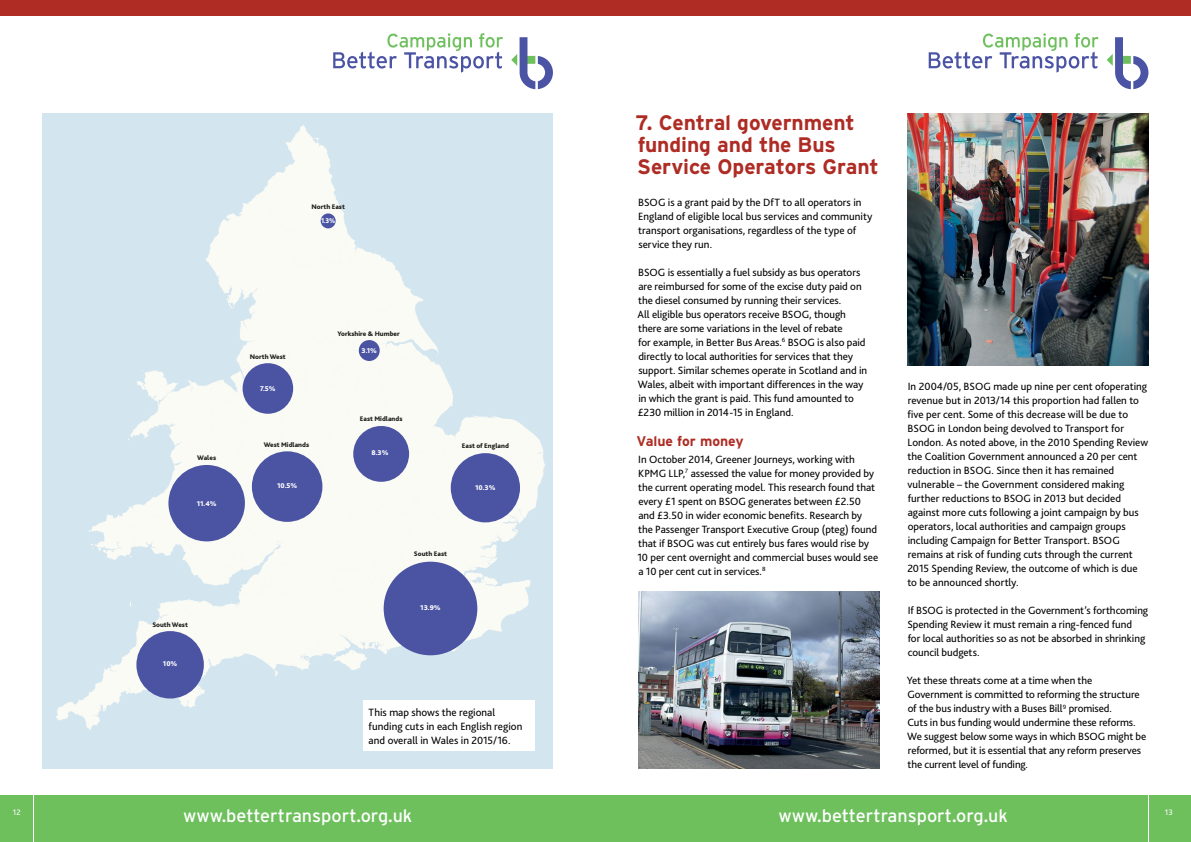
<style>
.page{position:relative;width:1191px;height:842px;background:#fff}
.page>*{position:absolute;margin:0;border:0;box-sizing:border-box;transform-origin:0 0}
.t1{font:700 21px/22px "Interstate";letter-spacing:-.005em;color:#ae2c24}
.t2{font:18px "Interstate";color:#fff}
.t3{font:700 14px "Interstate";color:#ae2c24}
.t4{font:11px/14px "Bliss 2";letter-spacing:-.005em;color:#000}
.t5{font:8.3px "Bliss 2";color:#fff}
.t6{font:800 7.3px "Bliss 2";color:#fff}
.t7{font:800 7.3px "Bliss 2";color:#fff;scale:.9 1}
.t8{font:800 6.9px "Bliss 2";color:#1d1d1b}
</style>
<div class="page">
<div style="left:1149px;top:795px;width:42px;height:47px;background:#6ec05d"></div>
<div style="left:595px;top:795px;width:553px;height:47px;background:#6ec05d"></div>
<div style="left:0;top:795px;width:33px;height:47px;background:#6ec05d"></div>
<div style="left:34px;top:795px;width:561px;height:47px;background:#6ec05d"></div>
<div style="left:595px;top:0;width:596px;height:16px;background:#ae2c24"></div>
<div style="left:0;top:0;width:595px;height:16px;background:#ae2c24"></div>
<svg style="left:928px;top:33px;width:170px;height:40px"></svg>
<svg style="left:1107px;top:37px;width:41px;height:52px"></svg>
<svg style="left:333px;top:33px;width:170px;height:40px"></svg>
<svg style="left:511px;top:37px;width:42px;height:52px"></svg>
<img style="left:43px;top:113px;width:510px;height:655px">
<div style="left:321px;top:213px;width:15px;height:15px;background:#4b54a3;border-radius:7px"></div>
<div style="left:243px;top:363px;width:50px;height:51px;background:#4b54a3;border-radius:25px"></div>
<div style="left:359px;top:340px;width:21px;height:21px;background:#4b54a3;border-radius:10px"></div>
<div style="left:353px;top:426px;width:56px;height:56px;background:#4b54a3;border-radius:28px"></div>
<div style="left:252px;top:451px;width:70px;height:71px;background:#4b54a3;border-radius:35px"></div>
<div style="left:451px;top:453px;width:69px;height:69px;background:#4b54a3;border-radius:35px"></div>
<div style="left:384px;top:562px;width:93px;height:93px;background:#4b54a3;border-radius:47px"></div>
<div style="left:136px;top:631px;width:68px;height:67px;background:#4b54a3;border-radius:34px"></div>
<div style="left:168px;top:465px;width:77px;height:76px;background:#4b54a3;border-radius:38px"></div>
<div style="left:363px;top:700px;width:171px;height:51px;background:#fff"></div>
<img style="left:907px;top:113px;width:241px;height:253px">
<img style="left:638px;top:591px;width:241px;height:177px">
<p class="t8" style="left:311px;top:203px;width:35px">North East</p>
<p class="t7" style="left:321px;top:216px;width:17px">1.3%</p>
<p class="t8" style="left:197px;top:454px;width:20px">Wales</p>
<p class="t6" style="left:197px;top:499px;width:21px">11.4%</p>
<p class="t8" style="left:152px;top:620px;width:37px">South West</p>
<p class="t6" style="left:163px;top:659px;width:16px">10%</p>
<p class="t8" style="left:337px;top:329px;width:64px">Yorkshire &amp; Humber</p>
<p class="t8" style="left:250px;top:352px;width:37px">North West</p>
<p class="t6" style="left:361px;top:346px;width:17px">3.1%</p>
<p class="t6" style="left:260px;top:384px;width:17px">7.5%</p>
<p class="t8" style="left:360px;top:414px;width:44px">East Midlands</p>
<p class="t8" style="left:264px;top:440px;width:47px">West Midlands</p>
<p class="t6" style="left:371px;top:448px;width:19px">8.3%</p>
<p class="t8" style="left:462px;top:442px;width:49px">East of England</p>
<p class="t6" style="left:277px;top:481px;width:22px">10.5%</p>
<p class="t6" style="left:475px;top:483px;width:22px">10.3%</p>
<p class="t8" style="left:414px;top:550px;width:35px">South East</p>
<p class="t6" style="left:420px;top:603px;width:22px">13.9%</p>
<p class="t4" style="left:369px;top:705px;width:155px">This map shows the regional funding cuts in each English region and overall in Wales in 2015/16.</p>
<h1 class="t1" style="left:635px;top:112px;width:244px">7. Central government funding and the Bus<br>Service Operators Grant</h1>
<p class="t4" style="left:638px;top:195px;width:236px">BSOG is a grant paid by the DfT to all operators in England of eligible local bus services and community transport organisations, regardless of the type of service they run.</p>
<p class="t4" style="left:637px;top:265px;width:231px">BSOG is essentially a fuel subsidy as bus operators are reimbursed for some of the excise duty paid on the diesel consumed by running their services.<br>All eligible bus operators receive BSOG, though there are some variations in the level of rebate<br>for example, in Better Bus Areas.<sup>6</sup> BSOG is also paid directly to local authorities for services that they support. Similar schemes operate in Scotland and in Wales, albeit with important differences in the way in which the grant is paid. This fund amounted to £230 million in 2014-15 in England.</p>
<p class="t3" style="left:636px;top:433px;width:109px">Value for money</p>
<p class="t4" style="left:637px;top:452px;width:242px">In October 2014, Greener Journeys, working with KPMG LLP,<sup>7</sup> assessed the value for money provided by the current operating model. This research found that every £1 spent on BSOG generates between £2.50 and £3.50 in wider economic benefits. Research by the Passenger Transport Executive Group (pteg) found that if BSOG was cut entirely bus fares would rise by 10 per cent overnight and commercial buses would see a 10 per cent cut in services.<sup>8</sup></p>
<p class="t4" style="left:907px;top:379px;width:242px">In 2004/05, BSOG made up nine per cent ofoperating revenue but in 2013/14 this proportion had fallen to five per cent. Some of this decrease will be due to BSOG in London being devolved to Transport for London. As noted above, in the 2010 Spending Review the Coalition Government announced a 20 per cent reduction in BSOG. Since then it has remained vulnerable – the Government considered making further reductions to BSOG in 2013 but decided against more cuts following a joint campaign by bus operators, local authorities and campaign groups including Campaign for Better Transport. BSOG remains at risk of funding cuts through the current 2015 Spending Review, the outcome of which is due to be announced shortly.</p>
<p class="t4" style="left:907px;top:603px;width:242px">If BSOG is protected in the Government’s forthcoming Spending Review it must remain a ring-fenced fund<br>for local authorities so as not be absorbed in shrinking council budgets.</p>
<p class="t4" style="left:906px;top:673px;width:241px">Yet these threats come at a time when the Government is committed to reforming the structure of the bus industry with a Buses Bill<sup>9</sup> promised.<br>Cuts in bus funding would undermine these reforms.<br>We suggest below some ways in which BSOG might be reformed, but it is essential that any reform preserves the current level of funding.</p>
<h2 class="t2" style="left:183px;top:804px;width:231px">www.bettertransport.org.uk</h2>
<h2 class="t2" style="left:778px;top:804px;width:231px">www.bettertransport.org.uk</h2>
<p class="t5" style="left:13px;top:807px;width:9px">12</p>
<p class="t5" style="left:1165px;top:807px;width:9px">13</p>
</div>
